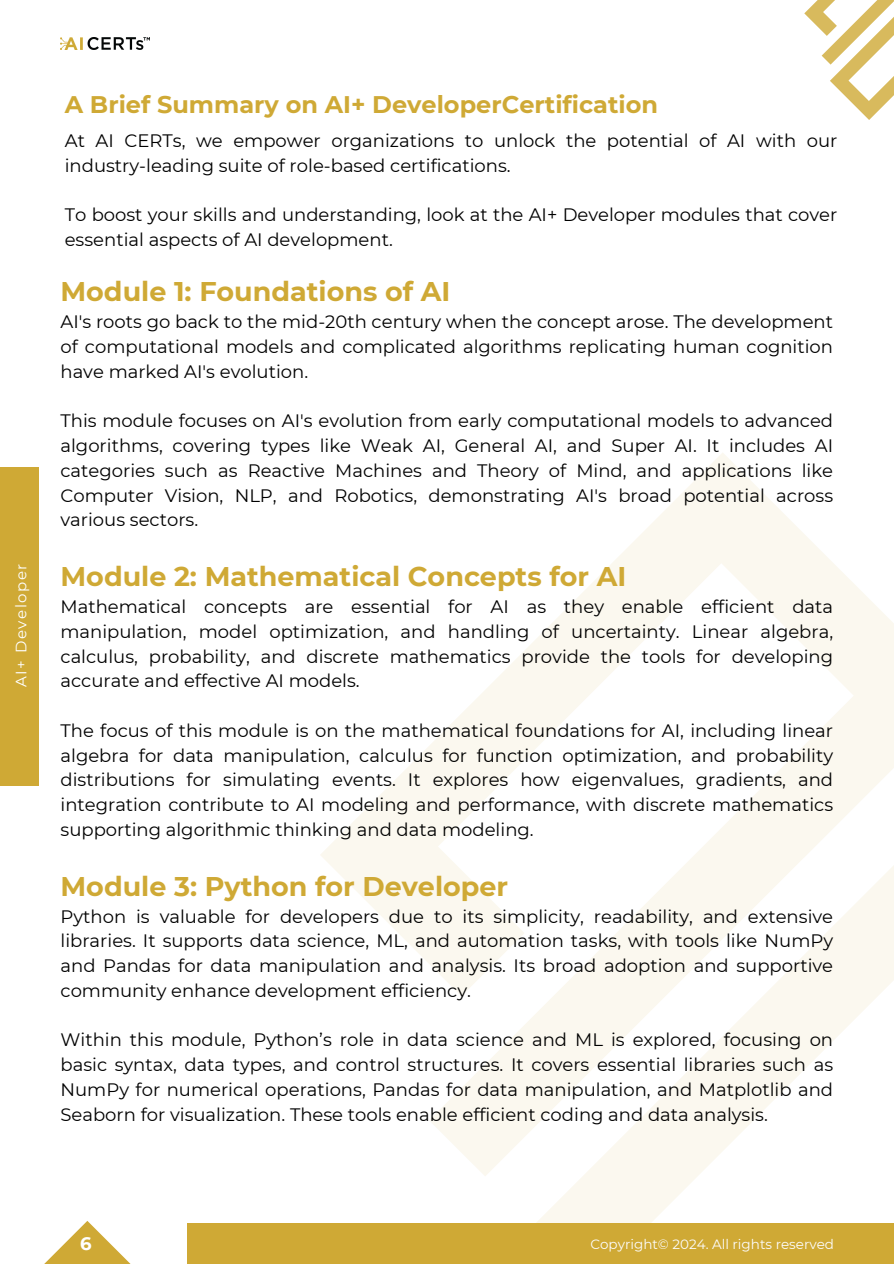
<style>
.page{position:relative;width:894px;height:1264px;background:#fff}
.page>*{position:absolute;margin:0;border:0;box-sizing:border-box;transform-origin:0 0}
.t1{font:700 27px "Montserrat";color:#cfa935}
.t2{font:700 24px "Montserrat";color:#cfa935}
.t3{font:18px/24.8px "Montserrat";color:#000;text-align:justify}
.t4{font:700 18px "Montserrat";color:#fff}
.t5{font:15px "Montserrat";letter-spacing:.1em;color:#fff}
.t6{font:13.5px "Montserrat";color:#fdfdfd}
</style>
<div class="page">
<svg style="left:321px;top:453px;width:572px;height:718px"></svg>
<svg style="left:480px;top:794px;width:413px;height:428px"></svg>
<svg style="left:45px;top:1221px;width:85px;height:42px"></svg>
<div style="left:187px;top:1222px;width:706px;height:41px;background:#cfa935"></div>
<div style="left:0;top:467px;width:39px;height:318px;background:#cfa935"></div>
<img style="left:60px;top:37px;width:89px;height:13px">
<svg style="left:804px;top:0;width:89px;height:120px"></svg>
<p class="t2" style="left:65px;top:90px;width:594px">A Brief Summary on AI+ DeveloperCertification</p>
<h2 class="t3" style="left:65px;top:128px;width:773px">At AI CERTs, we empower organizations to unlock the potential of AI with our industry-leading suite of role-based certifications.</h2>
<h2 class="t3" style="left:65px;top:202px;width:773px">To boost your skills and understanding, look at the AI+ Developer modules that cover essential aspects of AI development.</h2>
<h2 class="t1" style="left:60px;top:275px;width:391px">Module 1: Foundations of AI</h2>
<h2 class="t3" style="left:60px;top:309px;width:773px">AI's roots go back to the mid-20th century when the concept arose. The development of computational models and complicated algorithms replicating human cognition have marked AI's evolution.</h2>
<h2 class="t3" style="left:60px;top:408px;width:773px">This module focuses on AI's evolution from early computational models to advanced algorithms, covering types like Weak AI, General AI, and Super AI. It includes AI categories such as Reactive Machines and Theory of Mind, and applications like Computer Vision, NLP, and Robotics, demonstrating AI's broad potential across various sectors.</h2>
<p class="t5" style="left:12px;top:687px;width:125px;rotate:-90deg">AI+ Developer</p>
<h2 class="t1" style="left:60px;top:560px;width:567px">Module 2: Mathematical Concepts for AI</h2>
<h2 class="t3" style="left:60px;top:594px;width:773px">Mathematical concepts are essential for AI as they enable efficient data manipulation, model optimization, and handling of uncertainty. Linear algebra, calculus, probability, and discrete mathematics provide the tools for developing accurate and effective AI models.</h2>
<h2 class="t3" style="left:60px;top:718px;width:773px">The focus of this module is on the mathematical foundations for AI, including linear algebra for data manipulation, calculus for function optimization, and probability distributions for simulating events. It explores how eigenvalues, gradients, and integration contribute to AI modeling and performance, with discrete mathematics supporting algorithmic thinking and data modeling.</h2>
<h2 class="t1" style="left:60px;top:869px;width:449px">Module 3: Python for Developer</h2>
<h2 class="t3" style="left:60px;top:903px;width:773px">Python is valuable for developers due to its simplicity, readability, and extensive libraries. It supports data science, ML, and automation tasks, with tools like NumPy and Pandas for data manipulation and analysis. Its broad adoption and supportive community enhance development efficiency.</h2>
<h2 class="t3" style="left:60px;top:1027px;width:773px">Within this module, Python’s role in data science and ML is explored, focusing on basic syntax, data types, and control structures. It covers essential libraries such as NumPy for numerical operations, Pandas for data manipulation, and Matplotlib and Seaborn for visualization. These tools enable efficient coding and data analysis.</h2>
<p class="t4" style="left:80px;top:1232px;width:13px">6</p>
<h1 class="t6" style="left:590px;top:1235px;width:245px">Copyright© 2024. All rights reserved</h1>
</div>
